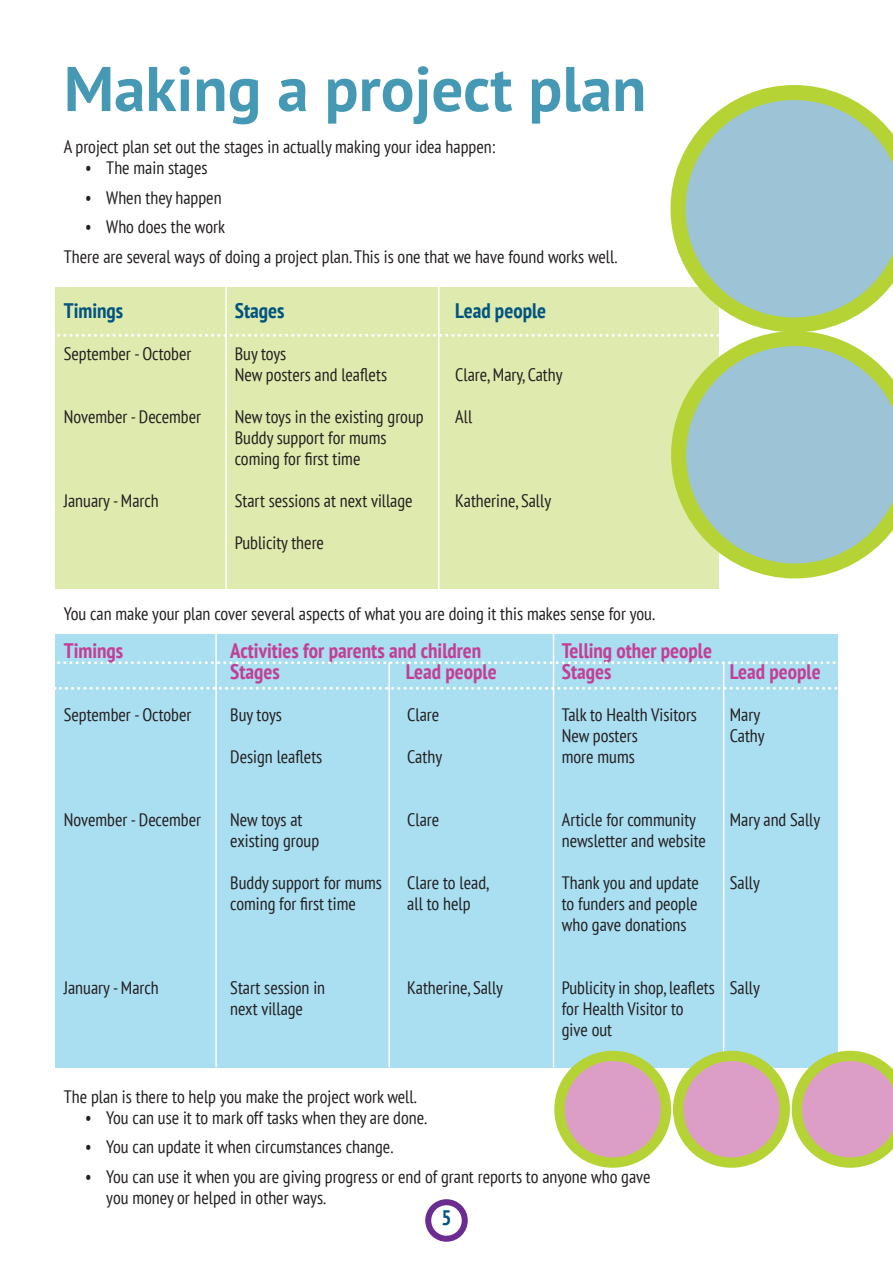
<style>
.page{position:relative;width:893px;height:1263px;background:#fff}
.page>*{position:absolute;margin:0;border:0;box-sizing:border-box;transform-origin:0 0}
.formaltitle{font:700 63px "PT Sans";color:#4699b4}
.text{font:700 condensed 21px "PT Sans";color:#c33f97}
.subsubhead{font:700 condensed 21px "PT Sans";color:#005480}
.text-2{font:condensed 18px "PT Sans";color:#231f20}
.bullets{font:condensed 18px/21px "PT Sans";color:#231f20}
</style>
<div class="page">
<div style="left:425px;top:1199px;width:43px;height:43px;border:6px solid #6a2c91;border-radius:50%"></div>
<div style="left:55px;top:287px;width:664px;height:302px;background:#dfeaae"></div>
<svg style="left:57px;top:334px;width:614px;height:3px"></svg>
<div style="left:55px;top:634px;width:783px;height:433px;background:#aadef1"></div>
<svg style="left:670px;top:85px;width:223px;height:246px"></svg>
<svg style="left:671px;top:331px;width:222px;height:247px"></svg>
<hr style="left:225px;top:287px;width:2px;height:302px;background:#fff">
<hr style="left:438px;top:287px;width:1px;height:302px;background:#fff">
<svg style="left:55px;top:687px;width:783px;height:3px"></svg>
<hr style="left:215px;top:634px;width:2px;height:433px;background:#fff">
<hr style="left:553px;top:634px;width:1px;height:433px;background:#fff">
<svg style="left:57px;top:661px;width:781px;height:3px"></svg>
<hr style="left:388px;top:662px;width:2px;height:405px;background:#fff">
<hr style="left:723px;top:662px;width:1px;height:405px;background:#fff">
<div style="left:559px;top:1056px;width:107px;height:106px;background:#dc9ec6;border-radius:50%"></div>
<div style="left:554px;top:1051px;width:117px;height:117px;border:10px solid #b5d334;border-radius:50%"></div>
<div style="left:678px;top:1056px;width:107px;height:106px;background:#dc9ec6;border-radius:50%"></div>
<div style="left:673px;top:1051px;width:117px;height:117px;border:10px solid #b5d334;border-radius:50%"></div>
<svg style="left:792px;top:1051px;width:101px;height:117px"></svg>
<p class="formaltitle" style="left:64px;top:47px;width:584px">Making a project plan</p>
<p class="text-2" style="left:64px;top:135px;width:433px">A project plan set out the stages in actually making your idea happen:</p>
<p class="bullets" style="left:85px;top:157px;width:124px">• The main stages</p>
<p class="bullets" style="left:85px;top:186px;width:138px">• When they happen</p>
<p class="bullets" style="left:85px;top:216px;width:142px">• Who does the work</p>
<p class="text-2" style="left:64px;top:245px;width:555px">There are several ways of doing a project plan. This is one that we have found works well.</p>
<p class="subsubhead" style="left:64px;top:296px;width:61px">Timings</p>
<p class="subsubhead" style="left:235px;top:296px;width:51px">Stages</p>
<p class="subsubhead" style="left:455px;top:296px;width:92px">Lead people</p>
<p class="text-2" style="left:64px;top:342px;width:129px">September - October</p>
<p class="text-2" style="left:235px;top:342px;width:53px">Buy toys</p>
<p class="text-2" style="left:235px;top:363px;width:154px">New posters and leaflets</p>
<p class="text-2" style="left:455px;top:363px;width:109px">Clare, Mary, Cathy</p>
<p class="text-2" style="left:64px;top:405px;width:139px">November - December</p>
<p class="text-2" style="left:235px;top:405px;width:190px">New toys in the existing group</p>
<p class="text-2" style="left:455px;top:405px;width:18px">All</p>
<p class="text-2" style="left:235px;top:426px;width:153px">Buddy support for mums</p>
<p class="text-2" style="left:235px;top:447px;width:127px">coming for first time</p>
<p class="text-2" style="left:64px;top:489px;width:97px">January - March</p>
<p class="text-2" style="left:235px;top:489px;width:179px">Start sessions at next village</p>
<p class="text-2" style="left:455px;top:489px;width:97px">Katherine, Sally</p>
<p class="text-2" style="left:235px;top:531px;width:91px">Publicity there</p>
<p class="text-2" style="left:64px;top:602px;width:593px">You can make your plan cover several aspects of what you are doing it this makes sense for you.</p>
<p class="text" style="left:64px;top:636px;width:61px">Timings</p>
<p class="text" style="left:230px;top:636px;width:253px">Activities for parents and children</p>
<p class="text" style="left:562px;top:636px;width:152px">Telling other people</p>
<p class="text" style="left:230px;top:657px;width:51px">Stages</p>
<p class="text" style="left:406px;top:657px;width:92px">Lead people</p>
<p class="text" style="left:562px;top:657px;width:51px">Stages</p>
<p class="text" style="left:730px;top:657px;width:92px">Lead people</p>
<p class="text-2" style="left:64px;top:703px;width:129px">September - October</p>
<p class="text-2" style="left:230px;top:703px;width:53px">Buy toys</p>
<p class="text-2" style="left:407px;top:703px;width:34px">Clare</p>
<p class="text-2" style="left:562px;top:703px;width:137px">Talk to Health Visitors</p>
<p class="text-2" style="left:730px;top:703px;width:32px">Mary</p>
<p class="text-2" style="left:562px;top:724px;width:78px">New posters</p>
<p class="text-2" style="left:730px;top:724px;width:36px">Cathy</p>
<p class="text-2" style="left:230px;top:745px;width:94px">Design leaflets</p>
<p class="text-2" style="left:407px;top:745px;width:36px">Cathy</p>
<p class="text-2" style="left:562px;top:745px;width:75px">more mums</p>
<p class="text-2" style="left:64px;top:808px;width:139px">November - December</p>
<p class="text-2" style="left:230px;top:808px;width:74px">New toys at</p>
<p class="text-2" style="left:407px;top:808px;width:34px">Clare</p>
<p class="text-2" style="left:562px;top:808px;width:136px">Article for community</p>
<p class="text-2" style="left:730px;top:808px;width:92px">Mary and Sally</p>
<p class="text-2" style="left:230px;top:829px;width:90px">existing group</p>
<p class="text-2" style="left:562px;top:829px;width:146px">newsletter and website</p>
<p class="text-2" style="left:230px;top:871px;width:153px">Buddy support for mums</p>
<p class="text-2" style="left:407px;top:871px;width:83px">Clare to lead,</p>
<p class="text-2" style="left:562px;top:871px;width:139px">Thank you and update</p>
<p class="text-2" style="left:730px;top:871px;width:32px">Sally</p>
<p class="text-2" style="left:230px;top:892px;width:127px">coming for first time</p>
<p class="text-2" style="left:407px;top:892px;width:65px">all to help</p>
<p class="text-2" style="left:562px;top:892px;width:137px">to funders and people</p>
<p class="text-2" style="left:562px;top:913px;width:126px">who gave donations</p>
<p class="text-2" style="left:64px;top:976px;width:97px">January - March</p>
<p class="text-2" style="left:230px;top:976px;width:96px">Start session in</p>
<p class="text-2" style="left:407px;top:976px;width:97px">Katherine, Sally</p>
<p class="text-2" style="left:562px;top:976px;width:200px">Publicity in shop, leaflets Sally</p>
<p class="text-2" style="left:230px;top:997px;width:74px">next village</p>
<p class="text-2" style="left:562px;top:997px;width:123px">for Health Visitor to</p>
<p class="text-2" style="left:562px;top:1018px;width:52px">give out</p>
<p class="text-2" style="left:64px;top:1085px;width:354px">The plan is there to help you make the project work well.</p>
<p class="bullets" style="left:85px;top:1106px;width:343px">• You can use it to mark off tasks when they are done.</p>
<p class="bullets" style="left:85px;top:1136px;width:310px">• You can update it when circumstances change.</p>
<p class="bullets" style="left:106px;top:1165px;width:546px;text-indent:-21px">• You can use it when you are giving progress or end of grant reports to anyone who gave you money or helped in other ways.</p>
<p class="subsubhead" style="left:441px;top:1203px;width:12px">5</p>
</div>
